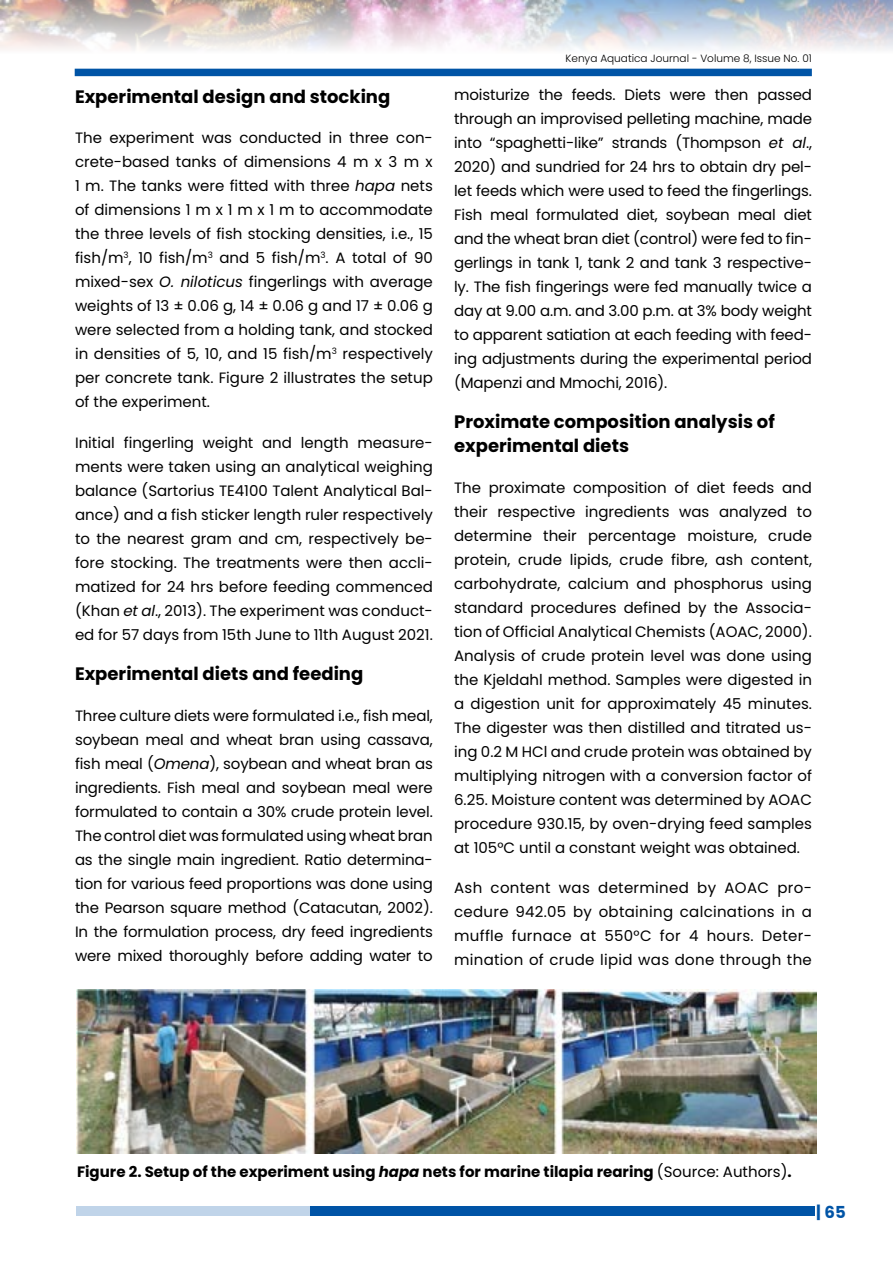
<style>
.page{position:relative;width:893px;height:1263px;background:#fff}
.page>*{position:absolute;margin:0;border:0;box-sizing:border-box;transform-origin:0 0}
.t1{font:700 18px/24px "Poppins";color:#000}
.t2{font:700 16.5px "Poppins";color:#0054a6}
.t3{font:15px/24px "Poppins";color:#000;text-align:justify}
.t4{font:700 15px "Poppins";color:#000}
.t5{font:300 10.5px "Poppins";color:#000}
.s1{font-style:italic}
.s2{font-weight:400}
</style>
<div class="page">
<img style="left:77px;top:989px;width:739px;height:165px">
<img style="left:0;top:0;width:892px;height:50px">
<div style="left:75px;top:69px;width:737px;height:7px;background:#0054a6"></div>
<div style="left:76px;top:1206px;width:235px;height:10px;background:#c0d4e9"></div>
<div style="left:310px;top:1206px;width:505px;height:10px;background:#0054a6"></div>
<p class="t1" style="left:75px;top:85px;width:317px">Experimental design and stocking</p>
<p class="t3" style="left:75px;top:126px;width:359px">The experiment was conducted in three con&shy;crete-based tanks of dimensions 4 m x 3 m x 1 m. The tanks were fitted with three <span class="s1">hapa</span> nets of dimensions 1 m x 1 m x 1 m to accommodate the three levels of fish stocking densities, i.e., 15 fish/m<sup>3</sup>, 10 fish/m<sup>3</sup> and 5 fish/m<sup>3</sup>. A total of 90 mixed-sex <span class="s1">O. niloticus</span> fingerlings with average weights of 13 ± 0.06 g, 14 ± 0.06 g and 17 ± 0.06 g were selected from a holding tank, and stocked in densities of 5, 10, and 15 fish/m<sup>3</sup> respectively per concrete tank. Figure 2 illustrates the setup of the experiment.</p>
<p class="t3" style="left:75px;top:431px;width:359px">Initial fingerling weight and length measure&shy;ments were taken using an analytical weighing balance (Sartorius TE4100 Talent Analytical Bal&shy;ance) and a fish sticker length ruler respectively to the nearest gram and cm, respectively be&shy;fore stocking. The treatments were then accli&shy;matized for 24 hrs before feeding commenced (Khan <span class="s1">et al</span>., 2013). The experiment was conduct&shy;ed for 57 days from 15th June to 11th August 2021.</p>
<p class="t1" style="left:75px;top:662px;width:290px">Experimental diets and feeding</p>
<p class="t3" style="left:75px;top:704px;width:359px">Three culture diets were formulated i.e., fish meal, soybean meal and wheat bran using cassava, fish meal (<span class="s1">Omena</span>), soybean and wheat bran as ingredients. Fish meal and soybean meal were formulated to contain a 30% crude protein level.<br>The control diet was formulated using wheat bran as the single main ingredient. Ratio determina&shy;tion for various feed proportions was done using the Pearson square method (Catacutan, 2002).<br>In the formulation process, dry feed ingredients were mixed thoroughly before adding water to</p>
<p class="t5" style="left:565px;top:53px;width:248px">Kenya Aquatica Journal - Volume 8, Issue No. 01</p>
<p class="t3" style="left:454px;top:83px;width:359px">moisturize the feeds. Diets were then passed through an improvised pelleting machine, made into “spaghetti-like” strands (Thompson <span class="s1">et al</span>., 2020) and sundried for 24 hrs to obtain dry pel&shy;let feeds which were used to feed the fingerlings.<br>Fish meal formulated diet, soybean meal diet and the wheat bran diet (control) were fed to fin&shy;gerlings in tank 1, tank 2 and tank 3 respective&shy;ly. The fish fingerings were fed manually twice a day at 9.00 a.m. and 3.00 p.m. at 3% body weight to apparent satiation at each feeding with feed&shy;ing adjustments during the experimental period (Mapenzi and Mmochi, 2016).</p>
<p class="t1" style="left:454px;top:410px;width:322px">Proximate composition analysis of experimental diets</p>
<p class="t3" style="left:454px;top:476px;width:359px">The proximate composition of diet feeds and their respective ingredients was analyzed to determine their percentage moisture, crude protein, crude lipids, crude fibre, ash content, carbohydrate, calcium and phosphorus using standard procedures defined by the Associa&shy;tion of Official Analytical Chemists (AOAC, 2000).<br>Analysis of crude protein level was done using the Kjeldahl method. Samples were digested in a digestion unit for approximately 45 minutes.<br>The digester was then distilled and titrated us&shy;ing 0.2 M HCl and crude protein was obtained by multiplying nitrogen with a conversion factor of 6.25. Moisture content was determined by AOAC procedure 930.15, by oven-drying feed samples at 105°C until a constant weight was obtained.</p>
<p class="t3" style="left:454px;top:876px;width:359px">Ash content was determined by AOAC pro&shy;cedure 942.05 by obtaining calcinations in a muffle furnace at 550°C for 4 hours. Deter&shy;mination of crude lipid was done through the</p>
<p class="t4" style="left:77px;top:1163px;width:716px">Figure 2. Setup of the experiment using <span class="s1">hapa</span> nets for marine tilapia rearing <span class="s2">(Source: Authors)</span>.</p>
<p class="t2" style="left:816px;top:1202px;width:31px">| 65</p>
</div>
